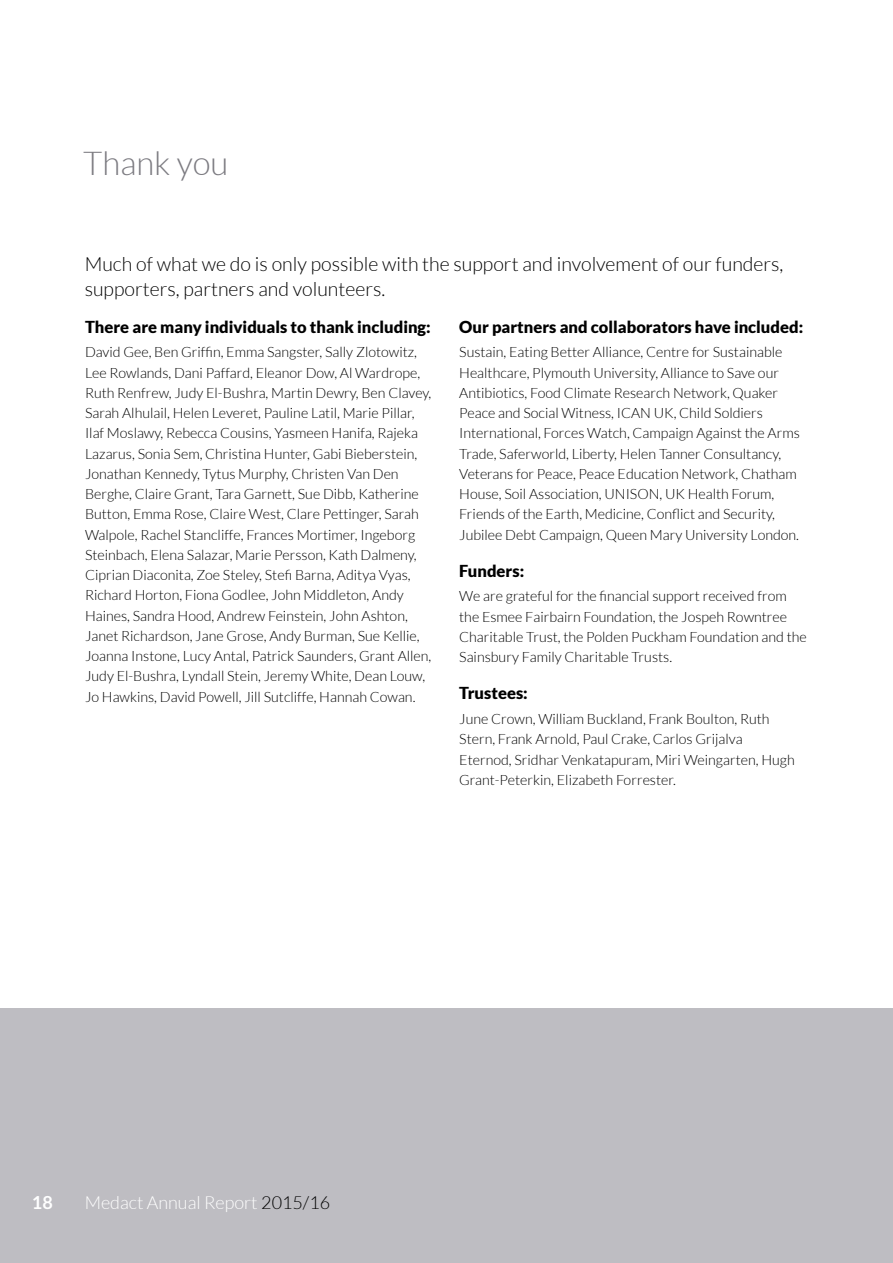
<style>
.page{position:relative;width:893px;height:1263px;background:#fff}
.page>*{position:absolute;margin:0;border:0;box-sizing:border-box;transform-origin:0 0}
.t1{font:300 33px "Lato";color:#7c7b81}
.intro_para{font:300 19.5px/25.5px "Lato";color:#000}
.t2{font:300 18px "Lato";color:#fff}
.t3{font:700 18px "Lato";color:#fff}
.Subhead{font:900 16.5px "Lato";color:#000}
.body_text{font:900 16.5px "Lato";color:#000}
.body_text-2{font:300 14.25px/20.2px "Lato";color:#000}
.s1{color:#000}
</style>
<div class="page">
<div style="left:0;top:1008px;width:893px;height:255px;background:#bebdc2"></div>
<p class="t1" style="left:83px;top:145px;width:147px">Thank you</p>
<p class="intro_para" style="left:85px;top:251px;width:700px">Much of what we do is only possible with the support and involvement of our funders, supporters, partners and volunteers.</p>
<p class="body_text" style="left:459px;top:317px;width:345px">Our partners and collaborators have included:</p>
<p class="body_text-2" style="left:459px;top:342px;width:342px">Sustain, Eating Better Alliance, Centre for Sustainable Healthcare, Plymouth University, Alliance to Save our Antibiotics, Food Climate Research Network, Quaker Peace and Social Witness, ICAN UK, Child Soldiers International, Forces Watch, Campaign Against the Arms Trade, Saferworld, Liberty, Helen Tanner Consultancy, Veterans for Peace, Peace Education Network, Chatham House, Soil Association, UNISON, UK Health Forum, Friends of the Earth, Medicine, Conflict and Security, Jubilee Debt Campaign, Queen Mary University London.</p>
<p class="Subhead" style="left:459px;top:561px;width:67px">Funders:</p>
<p class="body_text-2" style="left:459px;top:586px;width:349px">We are grateful for the financial support received from the Esmee Fairbairn Foundation, the Jospeh Rowntree Charitable Trust, the Polden Puckham Foundation and the Sainsbury Family Charitable Trusts.</p>
<p class="Subhead" style="left:459px;top:684px;width:70px">Trustees:</p>
<p class="body_text-2" style="left:459px;top:709px;width:337px">June Crown, William Buckland, Frank Boulton, Ruth Stern, Frank Arnold, Paul Crake, Carlos Grijalva Eternod, Sridhar Venkatapuram, Miri Weingarten, Hugh Grant‑Peterkin, Elizabeth Forrester.</p>
<p class="Subhead" style="left:85px;top:317px;width:347px">There are many individuals to thank including:</p>
<p class="body_text-2" style="left:85px;top:342px;width:348px">David Gee, Ben Griffin, Emma Sangster, Sally Zlotowitz, Lee Rowlands, Dani Paffard, Eleanor Dow, Al Wardrope, Ruth Renfrew, Judy El-Bushra, Martin Dewry, Ben Clavey, Sarah Alhulail, Helen Leveret, Pauline Latil, Marie Pillar, Ilaf Moslawy, Rebecca Cousins, Yasmeen Hanifa, Rajeka Lazarus, Sonia Sem, Christina Hunter, Gabi Bieberstein, Jonathan Kennedy, Tytus Murphy, Christen Van Den Berghe, Claire Grant, Tara Garnett, Sue Dibb, Katherine Button, Emma Rose, Claire West, Clare Pettinger, Sarah Walpole, Rachel Stancliffe, Frances Mortimer, Ingeborg Steinbach, Elena Salazar, Marie Persson, Kath Dalmeny, Ciprian Diaconita, Zoe Steley, Stefi Barna, Aditya Vyas, Richard Horton, Fiona Godlee, John Middleton, Andy Haines, Sandra Hood, Andrew Feinstein, John Ashton, Janet Richardson, Jane Grose, Andy Burman, Sue Kellie, Joanna Instone, Lucy Antal, Patrick Saunders, Grant Allen, Judy El-Bushra, Lyndall Stein, Jeremy White, Dean Louw, Jo Hawkins, David Powell, Jill Sutcliffe, Hannah Cowan.</p>
<p class="t3" style="left:32px;top:1192px;width:22px">18</p>
<p class="t2" style="left:85px;top:1193px;width:247px">Medact Annual Report <span class="s1">2015/16</span></p>
</div>
